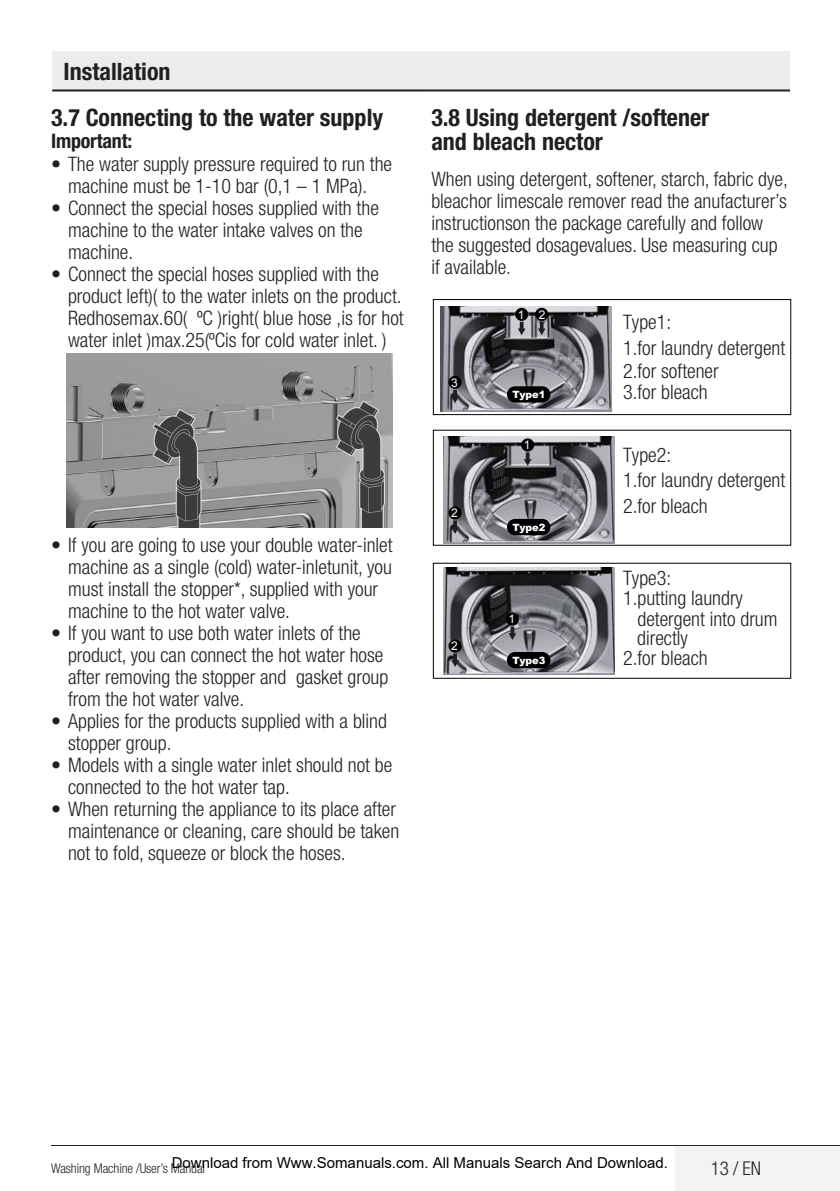
<style>
.page{position:relative;width:840px;height:1191px;background:#fff}
.page>*{position:absolute;margin:0;border:0;box-sizing:border-box;transform-origin:0 0}
.t1{font:700 condensed 24px/46.2px "Helvetica Neue LT Pro";color:#231f20}
.t2{font:300 condensed 20px/22px "Helvetica Neue LT Pro";color:#231f20}
.t3{font:700 condensed 20px "Helvetica Neue LT Pro";letter-spacing:-.01em;color:#231f20}
.t4{font:300 condensed 19px "Helvetica Neue LT Pro";color:#231f20}
.t5{font:15px "Arial";color:#000}
.t6{font:300 condensed 13.4px "Helvetica Neue LT Pro";letter-spacing:-.01em;color:#231f20}
.t7{font:12px "Arial";color:#fff}
.t8{font:900 10px "Arial";color:#fff}
</style>
<div class="page">
<div style="left:675px;top:1145px;width:164px;height:46px;background:#f2f3f4"></div>
<hr style="left:51px;top:1145px;width:788px;height:1px;background:#231f20">
<div style="left:52px;top:51px;width:737px;height:40px;background:#ececee"></div>
<hr style="left:52px;top:89px;width:737px;height:2px;background:#231f20">
<img style="left:67px;top:353px;width:325px;height:175px">
<img style="left:443px;top:567px;width:170px;height:107px">
<img style="left:443px;top:436px;width:170px;height:107px">
<img style="left:440px;top:307px;width:171px;height:104px">
<svg style="left:517px;top:322px;width:8px;height:13px"></svg>
<svg style="left:537px;top:322px;width:8px;height:13px"></svg>
<div style="left:515px;top:308px;width:13px;height:13px;background:#000;border-radius:50%"></div>
<svg style="left:451px;top:390px;width:7px;height:13px"></svg>
<div style="left:448px;top:376px;width:13px;height:13px;background:#000;border-radius:50%"></div>
<div style="left:535px;top:308px;width:13px;height:13px;background:#000;border-radius:50%"></div>
<div style="left:506px;top:386px;width:44px;height:16px;background:#000;border-radius:8px"></div>
<div style="left:432px;top:299px;width:358px;height:116px;border:1px solid #000"></div>
<svg style="left:523px;top:452px;width:8px;height:14px"></svg>
<div style="left:521px;top:438px;width:13px;height:13px;background:#000;border-radius:50%"></div>
<svg style="left:451px;top:520px;width:7px;height:14px"></svg>
<div style="left:448px;top:506px;width:13px;height:13px;background:#000;border-radius:50%"></div>
<div style="left:506px;top:519px;width:44px;height:16px;background:#000;border-radius:8px"></div>
<svg style="left:508px;top:626px;width:8px;height:14px"></svg>
<div style="left:505px;top:612px;width:13px;height:13px;background:#000;border-radius:50%"></div>
<svg style="left:451px;top:653px;width:7px;height:14px"></svg>
<div style="left:448px;top:639px;width:13px;height:13px;background:#000;border-radius:50%"></div>
<div style="left:506px;top:652px;width:44px;height:16px;background:#000;border-radius:8px"></div>
<div style="left:432px;top:563px;width:358px;height:116px;border:1px solid #000"></div>
<p class="t1" style="left:51px;top:48px;width:333px;text-indent:12px">Installation<br>3.7 Connecting to the water supply</p>
<p class="t3" style="left:51px;top:129px;width:83px">Important:</p>
<p class="t2" style="left:51px;top:152px;width:342px;text-align:center">• The water supply pressure required to run the machine must be 1-10 bar (0,1 – 1 MPa).</p>
<p class="t2" style="left:68px;top:196px;width:312px;text-indent:-17px">• Connect the special hoses supplied with the machine to the water intake valves on the machine.</p>
<p class="t2" style="left:68px;top:262px;width:337px;text-indent:-17px">• Connect the special hoses supplied with the product left)( to the water inlets on the product.<br>Redhosemax.60( ºC )right( blue hose ,is for hot water inlet )max.25(ºCis for cold water inlet. )</p>
<p class="t2" style="left:68px;top:534px;width:326px;text-indent:-17px">• If you are going to use your double water-inlet machine as a single (cold) water-inletunit, you must install the stopper*, supplied with your machine to the hot water valve.</p>
<p class="t2" style="left:68px;top:622px;width:321px;text-indent:-17px">• If you want to use both water inlets of the product, you can connect the hot water hose after removing the stopper and gasket group from the hot water valve.</p>
<p class="t2" style="left:68px;top:710px;width:320px;text-indent:-17px">• Applies for the products supplied with a blind stopper group.</p>
<p class="t2" style="left:68px;top:754px;width:325px;text-indent:-17px">• Models with a single water inlet should not be connected to the hot water tap.</p>
<p class="t2" style="left:68px;top:798px;width:332px;text-indent:-17px">• When returning the appliance to its place after maintenance or cleaning, care should be taken not to fold, squeeze or block the hoses.</p>
<p class="t1" style="left:431px;top:105px;width:279px;line-height:24px">3.8 Using detergent /softener and bleach nector</p>
<p class="t2" style="left:431px;top:168px;width:358px">When using detergent, softener, starch, fabric dye, bleachor limescale remover read the anufacturer’s instructionson the package carefully and follow the suggested dosagevalues. Use measuring cup if available.</p>
<p class="t7" style="left:517px;top:306px;width:8px">1</p>
<p class="t7" style="left:538px;top:306px;width:8px">2</p>
<p class="t2" style="left:622px;top:310px;width:164px;line-height:25.2px">Type1:<br>1.for laundry detergent</p>
<p class="t2" style="left:622px;top:360px;width:97px;line-height:21.2px">2.for softener<br>3.for bleach</p>
<p class="t7" style="left:451px;top:374px;width:8px">3</p>
<p class="t8" style="left:512px;top:387px;width:35px">Type1</p>
<p class="t7" style="left:451px;top:505px;width:8px">2</p>
<p class="t7" style="left:451px;top:638px;width:8px">2</p>
<p class="t7" style="left:523px;top:437px;width:8px">1</p>
<p class="t8" style="left:512px;top:520px;width:35px">Type2</p>
<p class="t7" style="left:508px;top:611px;width:8px">1</p>
<p class="t8" style="left:512px;top:653px;width:35px">Type3</p>
<p class="t2" style="left:622px;top:442px;width:164px;line-height:25.2px">Type2:<br>1.for laundry detergent<br>2.for bleach</p>
<p class="t2" style="left:622px;top:566px;width:50px">Type3:</p>
<p class="t2" style="left:622px;top:587px;width:121px">1.putting laundry</p>
<p class="t2" style="left:637px;top:608px;width:141px">detergent into drum</p>
<p class="t2" style="left:622px;top:646px;width:86px">2.for bleach</p>
<p class="t2" style="left:637px;top:627px;width:52px">directly</p>
<p class="t5" style="left:172px;top:1154px;width:497px">Download from Www.Somanuals.com. All Manuals Search And Download.</p>
<p class="t6" style="left:51px;top:1160px;width:155px">Washing Machine /User’s Manual</p>
<p class="t4" style="left:710px;top:1157px;width:52px">13 / EN</p>
</div>
